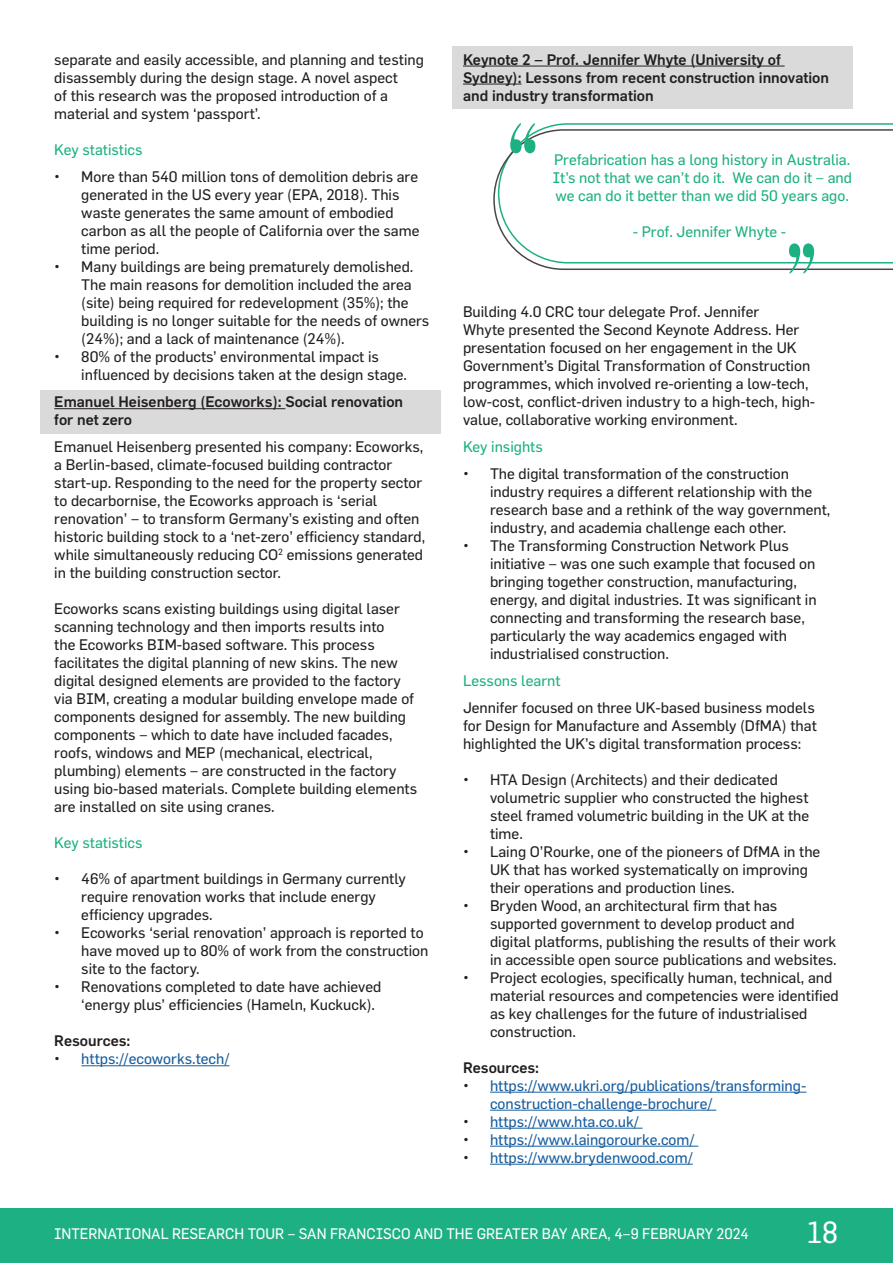
<style>
.page{position:relative;width:893px;height:1263px;background:#fff}
.page>*{position:absolute;margin:0;border:0;box-sizing:border-box;transform-origin:0 0}
.t1{font:120px "Bodoni MT Poster Compressed";color:#1db082}
.t2{font:30px "Flama Basic";color:#fff;scale:.95 1}
.t3{font:15px/18px "Flama Basic";color:#231f20}
.t4{font:500 15px/18px "Flama";color:#231f20}
.t5{font:15px/18px "Flama Basic";color:#175d9e}
.t6{font:15px/18px "Flama Basic";color:#1db082;text-align:justify}
.t7{font:15px "Flama Basic";color:#fff;scale:.95 1}
.s1{color:#231f20}
</style>
<div class="page">
<div style="left:452px;top:47px;width:401px;height:62px;background:#dadada"></div>
<div style="left:40px;top:391px;width:400px;height:43px;background:#dadada"></div>
<div style="left:0;top:1208px;width:893px;height:55px;background:#1db082"></div>
<hr style="left:54px;top:408px;width:231px;height:1px;background:#231f20">
<hr style="left:81px;top:1065px;width:149px;height:1px;background:#175d9e">
<hr style="left:463px;top:66px;width:322px;height:1px;background:#231f20">
<hr style="left:463px;top:84px;width:59px;height:1px;background:#231f20">
<hr style="left:490px;top:1092px;width:316px;height:1px;background:#175d9e">
<hr style="left:490px;top:1110px;width:226px;height:1px;background:#175d9e">
<hr style="left:490px;top:1128px;width:153px;height:1px;background:#175d9e">
<hr style="left:490px;top:1146px;width:208px;height:1px;background:#175d9e">
<hr style="left:490px;top:1164px;width:203px;height:1px;background:#175d9e">
<svg style="left:540px;top:123px;width:353px;height:6px"></svg>
<svg style="left:493px;top:129px;width:400px;height:141px"></svg>
<p class="t3" style="left:54px;top:51px;width:371px">separate and easily accessible, and planning and testing disassembly during the design stage. A novel aspect<br>of this research was the proposed introduction of a material and system ‘passport’.</p>
<p class="t6" style="left:54px;top:141px;width:90px">Key statistics</p>
<p class="t3" style="left:81px;top:168px;width:340px;text-indent:-27px">• More than 540 million tons of demolition debris are generated in the US every year (EPA, 2018). This waste generates the same amount of embodied carbon as all the people of California over the same time period.</p>
<p class="t3" style="left:81px;top:258px;width:350px;text-indent:-27px">• Many buildings are being prematurely demolished.<br>The main reasons for demolition included the area (site) being required for redevelopment (35%); the building is no longer suitable for the needs of owners (24%); and a lack of maintenance (24%).</p>
<p class="t3" style="left:81px;top:348px;width:327px;text-indent:-27px">• 80% of the products’ environmental impact is influenced by decisions taken at the design stage.</p>
<p class="t4" style="left:54px;top:393px;width:350px">Emanuel Heisenberg (Ecoworks): Social renovation for net zero</p>
<p class="t3" style="left:54px;top:438px;width:373px">Emanuel Heisenberg presented his company: Ecoworks, a Berlin-based, climate-focused building contractor start-up. Responding to the need for the property sector to decarbornise, the Ecoworks approach is ‘serial renovation’ – to transform Germany’s existing and often historic building stock to a ‘net-zero’ efficiency standard, while simultaneously reducing CO<sup>2</sup> emissions generated in the building construction sector.</p>
<p class="t3" style="left:54px;top:600px;width:364px">Ecoworks scans existing buildings using digital laser scanning technology and then imports results into<br>the Ecoworks BIM-based software. This process facilitates the digital planning of new skins. The new digital designed elements are provided to the factory via BIM, creating a modular building envelope made of components designed for assembly. The new building components – which to date have included facades, roofs, windows and MEP (mechanical, electrical, plumbing) elements – are constructed in the factory using bio-based materials. Complete building elements are installed on site using cranes.</p>
<p class="t6" style="left:54px;top:834px;width:90px">Key statistics</p>
<p class="t3" style="left:81px;top:870px;width:326px;text-indent:-27px">• 46% of apartment buildings in Germany currently require renovation works that include energy efficiency upgrades.</p>
<p class="t3" style="left:81px;top:924px;width:349px;text-indent:-27px">• Ecoworks ‘serial renovation’ approach is reported to have moved up to 80% of work from the construction site to the factory.</p>
<p class="t3" style="left:81px;top:978px;width:302px;text-indent:-27px">• Renovations completed to date have achieved ‘energy plus’ efficiencies (Hameln, Kuckuck).</p>
<p class="t4" style="left:54px;top:1032px;width:78px">Resources:</p>
<p class="t5" style="left:54px;top:1050px;width:177px"><span class="s1">•</span> https://ecoworks.tech/</p>
<p class="t4" style="left:463px;top:50px;width:368px">Keynote 2 – Prof. Jennifer Whyte (University of<br>Sydney): Lessons from recent construction innovation and industry transformation</p>
<h1 class="t1" style="left:508px;top:100px;width:31px">“</h1>
<p class="t6" style="left:552px;top:150px;width:301px">Prefabrication has a long history in Australia.<br>It’s not that we can’t do it. We can do it – and we can do it better than we did 50 years ago.</p>
<p class="t6" style="left:633px;top:222px;width:155px">- Prof. Jennifer Whyte -</p>
<h1 class="t1" style="left:816px;top:297px;width:31px;rotate:-180deg">“</h1>
<p class="t3" style="left:463px;top:302px;width:354px">Building 4.0 CRC tour delegate Prof. Jennifer<br>Whyte presented the Second Keynote Address. Her presentation focused on her engagement in the UK Government’s Digital Transformation of Construction programmes, which involved re-orienting a low-tech, low-cost, conflict-driven industry to a high-tech, high&shy;value, collaborative working environment.</p>
<p class="t6" style="left:463px;top:437px;width:81px">Key insights</p>
<p class="t3" style="left:490px;top:464px;width:342px;text-indent:-27px">• The digital transformation of the construction industry requires a different relationship with the research base and a rethink of the way government, industry, and academia challenge each other.</p>
<p class="t3" style="left:490px;top:536px;width:328px;text-indent:-27px">• The Transforming Construction Network Plus initiative – was one such example that focused on bringing together construction, manufacturing, energy, and digital industries. It was significant in connecting and transforming the research base, particularly the way academics engaged with industrialised construction.</p>
<p class="t6" style="left:463px;top:671px;width:99px">Lessons learnt</p>
<p class="t3" style="left:463px;top:698px;width:355px">Jennifer focused on three UK-based business models for Design for Manufacture and Assembly (DfMA) that highlighted the UK’s digital transformation process:</p>
<p class="t3" style="left:490px;top:770px;width:321px;text-indent:-27px">• HTA Design (Architects) and their dedicated volumetric supplier who constructed the highest steel framed volumetric building in the UK at the time.</p>
<p class="t3" style="left:490px;top:842px;width:332px;text-indent:-27px">• Laing O’Rourke, one of the pioneers of DfMA in the<br>UK that has worked systematically on improving their operations and production lines.</p>
<p class="t3" style="left:490px;top:896px;width:348px;text-indent:-27px">• Bryden Wood, an architectural firm that has supported government to develop product and digital platforms, publishing the results of their work in accessible open source publications and websites.</p>
<p class="t3" style="left:490px;top:968px;width:350px;text-indent:-27px">• Project ecologies, specifically human, technical, and material resources and competencies were identified as key challenges for the future of industrialised construction.</p>
<p class="t4" style="left:463px;top:1058px;width:78px">Resources:</p>
<p class="t5" style="left:490px;top:1076px;width:318px;text-indent:-27px"><span class="s1">•</span> https://www.ukri.org/publications/transforming&shy;construction-challenge-brochure/</p>
<p class="t5" style="left:463px;top:1112px;width:178px"><span class="s1">•</span> https://www.hta.co.uk/</p>
<p class="t5" style="left:463px;top:1130px;width:233px"><span class="s1">•</span> https://www.laingorourke.com/</p>
<p class="t5" style="left:463px;top:1148px;width:231px"><span class="s1">•</span> https://www.brydenwood.com/</p>
<p class="t7" style="left:54px;top:1225px;width:733px">INTERNATIONAL RESEARCH TOUR – SAN FRANCISCO AND THE GREATER BAY AREA, 4–9 FEBRUARY 2024</p>
<h2 class="t2" style="left:808px;top:1215px;width:33px">18</h2>
</div>
